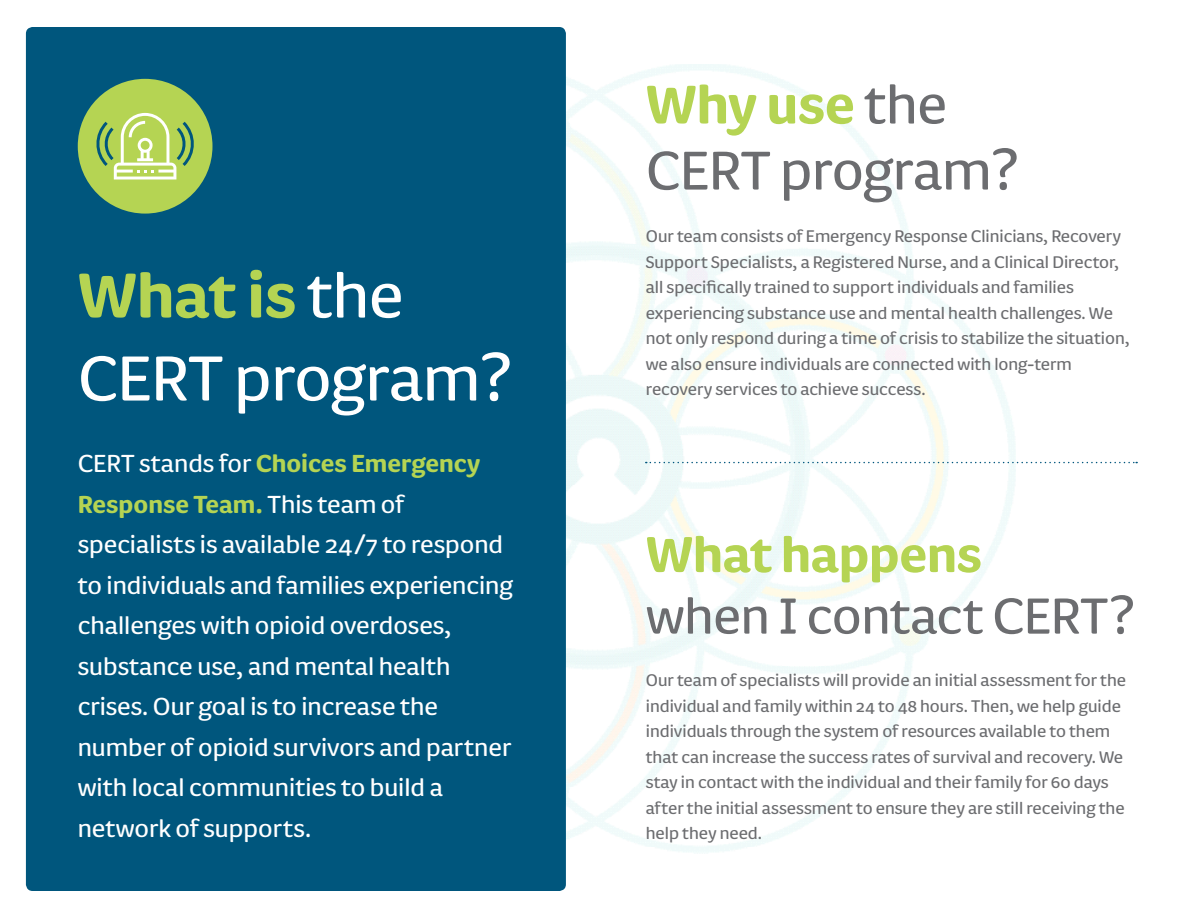
<style>
.page{position:relative;width:1188px;height:918px;background:#fff}
.page>*{position:absolute;margin:0;border:0;box-sizing:border-box;transform-origin:0 0}
.t1{font:73.35px/82.9px "FS Pimlico";letter-spacing:-.005em;color:#fff}
.t2{font:63px/66px "FS Pimlico";letter-spacing:-.005em;color:#6c6d70}
.t3{font:58.5px/61.5px "FS Pimlico";letter-spacing:-.005em;color:#6c6d70}
.t4{font:28.5px/40.5px "FS Pimlico";color:#fff}
.t5{font:19.5px/25.5px "FS Pimlico";color:#6c6d70}
.s1{font-weight:700;color:#b5d453}
</style>
<div class="page">
<img style="left:566px;top:64px;width:450px;height:789px">
<div style="left:26px;top:27px;width:540px;height:864px;background:#00567d;border-radius:7px"></div>
<svg style="left:646px;top:462px;width:491px;height:1px"></svg>
<div style="left:78px;top:79px;width:135px;height:135px;background:#b5d453;border-radius:50%"></div>
<svg style="left:96px;top:113px;width:98px;height:67px"></svg>
<p class="t1" style="left:78px;top:251px;width:435px"><span class="s1">What is</span> the<br>CERT program?</p>
<p class="t4" style="left:78px;top:442px;width:437px">CERT stands for <span class="s1">Choices Emergency Response Team.</span> This team of specialists is available 24/7 to respond to individuals and families experiencing challenges with opioid overdoses, substance use, and mental health crises. Our goal is to increase the number of opioid survivors and partner with local communities to build a network of supports.</p>
<p class="t2" style="left:646px;top:69px;width:374px"><span class="s1">Why use</span> the<br>CERT program?</p>
<p class="t5" style="left:646px;top:223px;width:485px">Our team consists of Emergency Response Clinicians, Recovery Support Specialists, a Registered Nurse, and a Clinical Director, all specifically trained to support individuals and families experiencing substance use and mental health challenges. We not only respond during a time of crisis to stabilize the situation, we also ensure individuals are connected with long-term recovery services to achieve success.</p>
<p class="t3" style="left:646px;top:522px;width:490px"><span class="s1">What happens<br></span>when I contact CERT?</p>
<p class="t5" style="left:646px;top:667px;width:482px">Our team of specialists will provide an initial assessment for the individual and family within 24 to 48 hours. Then, we help guide individuals through the system of resources available to them that can increase the success rates of survival and recovery. We stay in contact with the individual and their family for 60 days after the initial assessment to ensure they are still receiving the help they need.</p>
</div>
